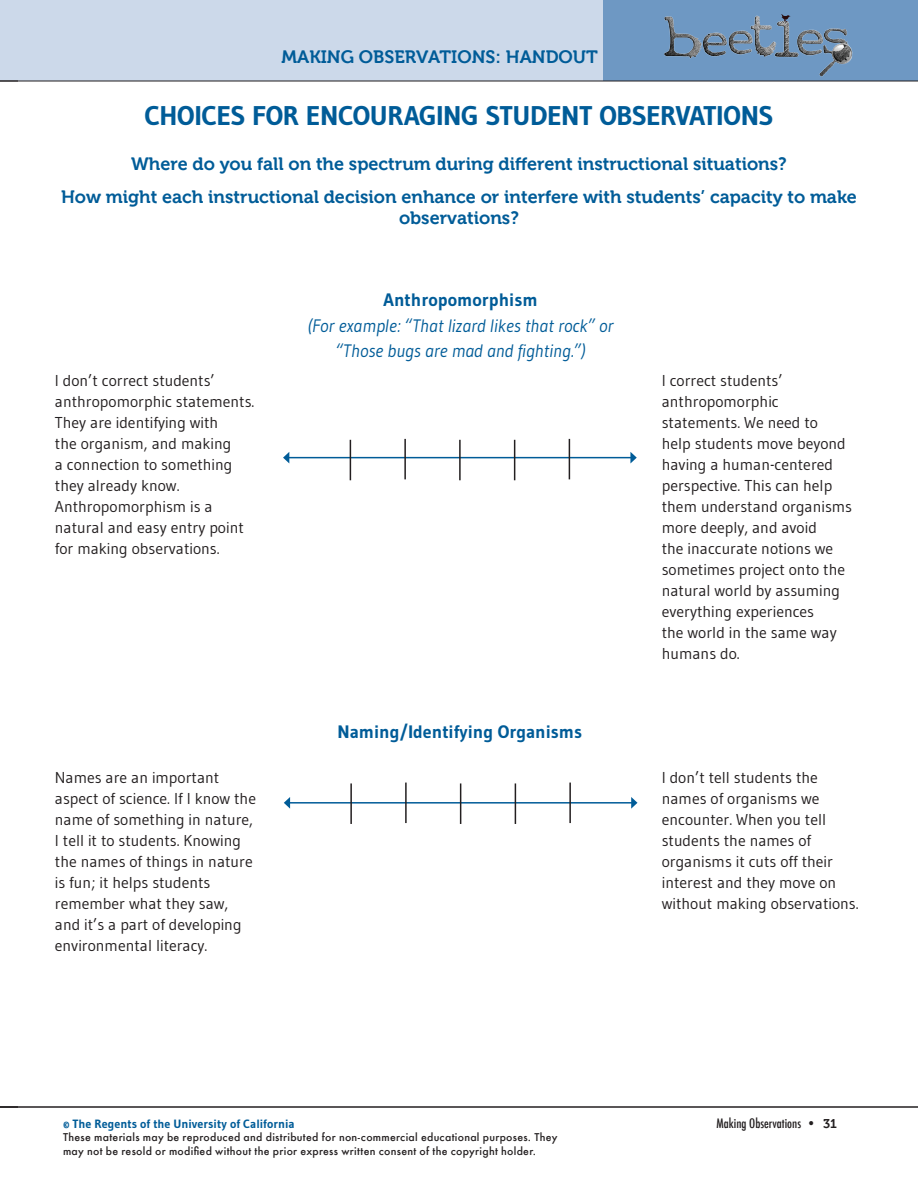
<style>
.page{position:relative;width:918px;height:1188px;background:#fff}
.page>*{position:absolute;margin:0;border:0;box-sizing:border-box;transform-origin:0 0}
.Page_Header{font:700 27px "Gudea";letter-spacing:-.015em;color:#005c98}
.Blue_Subhead{font:18px/21px "Museo 700";color:#005c98;text-align:center}
.Background_Text_Blue{font:italic 18px "Gudea";color:#005c98}
.Background_Text_Blue-2{font:700 18px "Gudea";color:#005c98}
.Background_Text{font:15.75px/21px "Gudea";color:#231f20}
.t1{font:500 condensed 12.75px "Futura";color:#231f20}
.t2{font:700 12px "Gudea";color:#005c98}
.t3{font:500 10.5px/13.5px "Futura";letter-spacing:.025em;color:#231f20}
.s1{font-family:"Museo 700";font-weight:400;font-stretch:normal}
</style>
<div class="page">
<div style="left:603px;top:0;width:315px;height:81px;background:#6e98c3"></div>
<div style="left:0;top:0;width:602px;height:81px;background:#ccd9ea"></div>
<hr style="left:0;top:1107px;width:918px;height:1px;background:#231f20">
<hr style="left:0;top:81px;width:918px;height:1px;background:#231f20">
<img style="left:664px;top:15px;width:189px;height:62px">
<svg style="left:781px;top:14px;width:9px;height:8px"></svg>
<hr style="left:289px;top:457px;width:342px;height:1px;background:#005c98">
<svg style="left:283px;top:452px;width:6px;height:11px"></svg>
<svg style="left:630px;top:452px;width:7px;height:11px"></svg>
<hr style="left:459px;top:440px;width:2px;height:40px;background:#231f20">
<hr style="left:350px;top:440px;width:1px;height:40px;background:#231f20">
<hr style="left:404px;top:439px;width:2px;height:40px;background:#231f20">
<hr style="left:569px;top:439px;width:1px;height:40px;background:#231f20">
<hr style="left:514px;top:440px;width:1px;height:40px;background:#231f20">
<hr style="left:289px;top:802px;width:343px;height:2px;background:#005c98">
<svg style="left:284px;top:797px;width:6px;height:12px"></svg>
<svg style="left:631px;top:797px;width:7px;height:12px"></svg>
<hr style="left:460px;top:783px;width:1px;height:41px;background:#231f20">
<hr style="left:350px;top:783px;width:2px;height:41px;background:#231f20">
<hr style="left:405px;top:783px;width:2px;height:40px;background:#231f20">
<hr style="left:569px;top:783px;width:2px;height:40px;background:#231f20">
<hr style="left:515px;top:783px;width:1px;height:41px;background:#231f20">
<p class="Blue_Subhead" style="left:282px;top:47px;width:318px">Making Observations: HANDOUT</p>
<p class="Page_Header" style="left:145px;top:99px;width:630px">CHOICES FOR ENCOURAGING STUDENT OBSERVATIONS</p>
<p class="Blue_Subhead" style="left:131px;top:154px;width:657px">Where do you fall on the spectrum during different instructional situations?</p>
<p class="Blue_Subhead" style="left:61px;top:187px;width:797px">How might each instructional decision enhance or interfere with students’ capacity to make observations?</p>
<p class="Background_Text_Blue-2" style="left:384px;top:289px;width:156px">Anthropomorphism</p>
<p class="Background_Text_Blue" style="left:308px;top:314px;width:308px">(For example: “That lizard likes that rock” or</p>
<p class="Background_Text_Blue" style="left:335px;top:340px;width:252px">“Those bugs are mad and fighting.”)</p>
<p class="Background_Text" style="left:55px;top:369px;width:201px">I don’t correct students’ anthropomorphic statements.<br>They are identifying with<br>the organism, and making<br>a connection to something they already know.<br>Anthropomorphism is a natural and easy entry point for making observations.</p>
<p class="Background_Text" style="left:662px;top:369px;width:192px">I correct students’ anthropomorphic statements. We need to<br>help students move beyond having a human-centered perspective. This can help them understand organisms more deeply, and avoid<br>the inaccurate notions we sometimes project onto the natural world by assuming everything experiences<br>the world in the same way humans do.</p>
<p class="Background_Text_Blue-2" style="left:338px;top:721px;width:246px">Naming/Identifying Organisms</p>
<p class="Background_Text" style="left:55px;top:766px;width:203px">Names are an important aspect of science. If I know the name of something in nature,<br>I tell it to students. Knowing the names of things in nature is fun; it helps students remember what they saw, and it’s a part of developing environmental literacy.</p>
<p class="Background_Text" style="left:662px;top:766px;width:198px">I don’t tell students the names of organisms we encounter. When you tell students the names of organisms it cuts off their interest and they move on without making observations.</p>
<p class="t2" style="left:63px;top:1116px;width:233px">© The Regents of the University of California</p>
<p class="t1" style="left:717px;top:1115px;width:122px">Making Observations • <span class="s1">31</span></p>
<p class="t3" style="left:63px;top:1130px;width:496px">These materials may be reproduced and distributed for non-commercial educational purposes. They may not be resold or modified without the prior express written consent of the copyright holder.</p>
</div>
